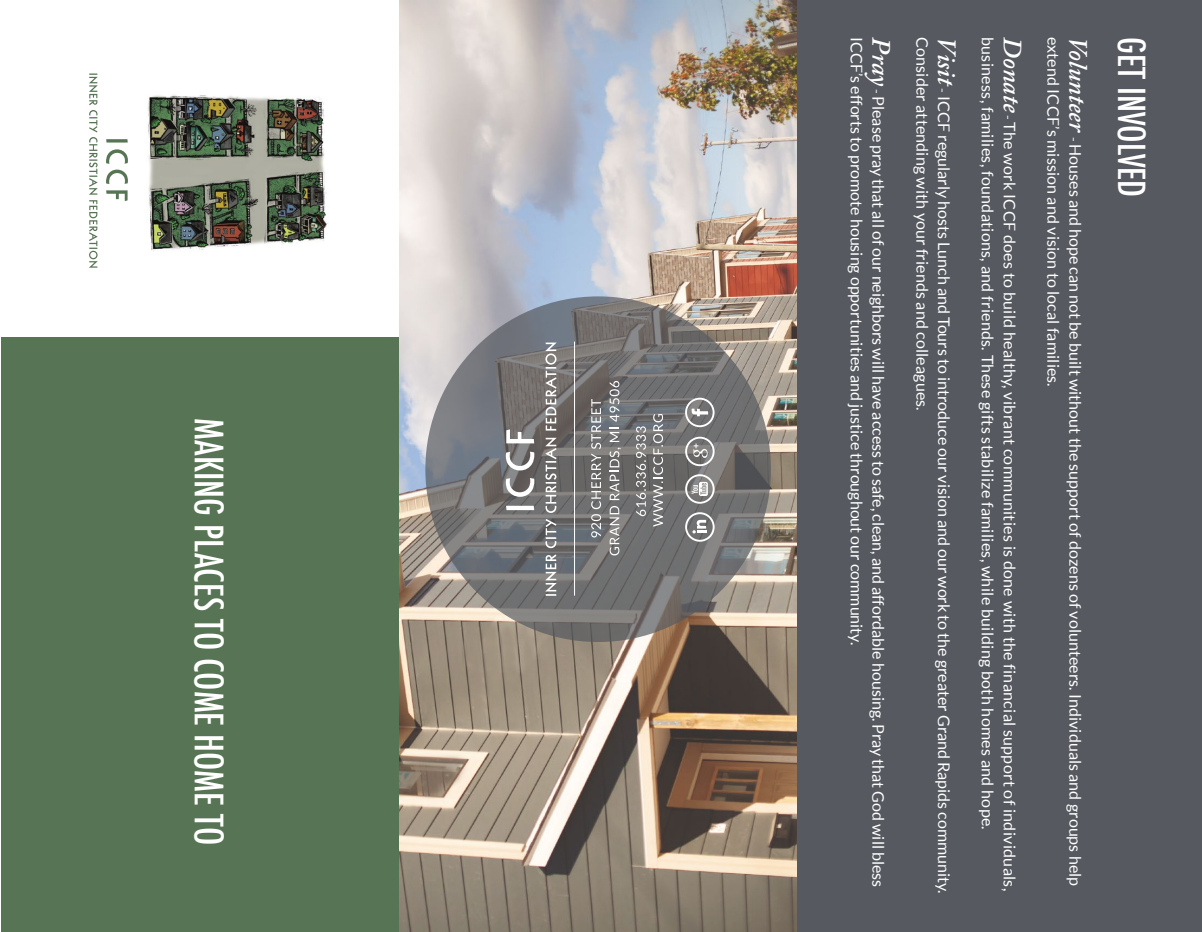
<style>
.page{position:relative;width:1202px;height:932px;background:#fff}
.page>*{position:absolute;margin:0;border:0;box-sizing:border-box;transform-origin:0 0}
.t1{font:500 condensed 38.25px "Futura";color:#fff}
.t2{font:500 condensed 36.45px "Futura";color:#fff}
.t3{font:italic 600 26.25px "Adobe Caslon Pro";color:#fff}
.t4{font:16.05px/21.9px "Lato";letter-spacing:.005em;color:#fff}
.s1{font-size:13.5px}
</style>
<div class="page">
<div style="left:2px;top:338px;width:397px;height:594px;background:#577554"></div>
<div style="left:797px;top:0;width:405px;height:932px;background:#565a60"></div>
<img style="left:399px;top:0;width:398px;height:932px">
<svg style="left:425px;top:296px;width:346px;height:346px;background:#727173"></svg>
<img style="left:147px;top:95px;width:181px;height:156px">
<hr style="left:506px;top:506px;width:28px;height:4px;background:#fff">
<svg style="left:506px;top:478px;width:28px;height:19px"></svg>
<svg style="left:506px;top:451px;width:28px;height:19px"></svg>
<svg style="left:506px;top:429px;width:28px;height:14px"></svg>
<svg style="left:545px;top:554px;width:12px;height:41px"></svg>
<svg style="left:545px;top:519px;width:11px;height:29px"></svg>
<svg style="left:545px;top:438px;width:12px;height:75px"></svg>
<svg style="left:545px;top:342px;width:12px;height:88px"></svg>
<svg style="left:591px;top:399px;width:10px;height:138px"></svg>
<svg style="left:609px;top:506px;width:10px;height:49px"></svg>
<svg style="left:609px;top:381px;width:12px;height:119px"></svg>
<svg style="left:636px;top:426px;width:10px;height:90px"></svg>
<svg style="left:653px;top:414px;width:10px;height:112px"></svg>
<hr style="left:574px;top:341px;width:1px;height:254px;background:#fff">
<svg style="left:685px;top:512px;width:29px;height:29px"></svg>
<svg style="left:685px;top:474px;width:29px;height:29px"></svg>
<svg style="left:685px;top:436px;width:29px;height:30px"></svg>
<svg style="left:685px;top:398px;width:29px;height:29px"></svg>
<hr style="left:106px;top:139px;width:22px;height:3px;background:#577554">
<svg style="left:106px;top:149px;width:22px;height:35px"></svg>
<svg style="left:106px;top:190px;width:22px;height:11px"></svg>
<svg style="left:89px;top:73px;width:9px;height:195px"></svg>
<h1 class="t1" style="left:233px;top:418px;width:428px;rotate:90deg">MAKING PLACES TO COME HOME TO</h1>
<h3 class="t3" style="left:1028px;top:37px;width:77px;rotate:90deg">Donate</h3>
<p class="t4" style="left:1064px;top:37px;width:351px;rotate:90deg">extend ICCF’s mission and vision to local families.</p>
<h3 class="t3" style="left:897px;top:37px;width:54px;rotate:90deg">Pray</h3>
<p class="t4" style="left:933px;top:37px;width:375px;rotate:90deg">Consider attending with your friends and colleagues.</p>
<h3 class="t3" style="left:962px;top:37px;width:51px;rotate:90deg">Visit</h3>
<p class="t4" style="left:998px;top:37px;width:794px;rotate:90deg">business, families, foundations, and friends. These gifts stabilize families, while building both homes and hope.</p>
<h3 class="t3" style="left:1093px;top:37px;width:97px;rotate:90deg">Volunteer</h3>
<h2 class="t2" style="left:1155px;top:37px;width:162px;rotate:90deg">GET INVOLVED</h2>
<p class="t4" style="left:889px;top:37px;width:851px;text-indent:52px;rotate:90deg"><span class="s1">-</span> Please pray that all of our neighbors will have access to safe, clean, and affordable housing. Pray that God will bless<br>ICCF’s efforts to promote housing opportunities and justice throughout our community.</p>
<p class="t4" style="left:955px;top:88px;width:807px;rotate:90deg"><span class="s1">-</span> ICCF regularly hosts Lunch and Tours to introduce our vision and our work to the greater Grand Rapids community.</p>
<p class="t4" style="left:1020px;top:115px;width:777px;rotate:90deg"><span class="s1">-</span> The work ICCF does to build healthy, vibrant communities is done with the financial support of individuals,</p>
<p class="t4" style="left:1086px;top:137px;width:750px;rotate:90deg"><span class="s1">-</span> Houses and hope can not be built without the support of dozens of volunteers. Individuals and groups help</p>
</div>
